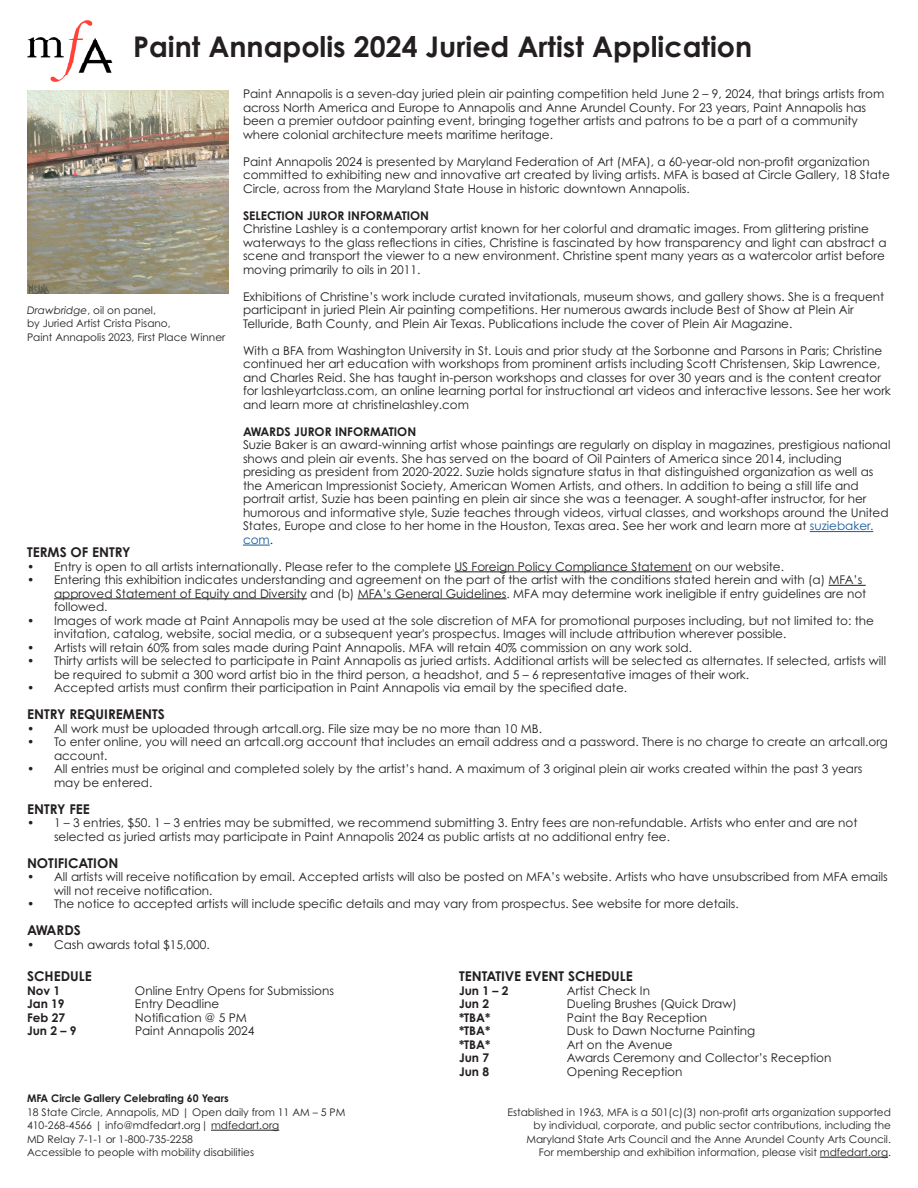
<style>
.page{position:relative;width:918px;height:1188px;background:#fff}
.page>*{position:absolute;margin:0;border:0;box-sizing:border-box;transform-origin:0 0}
.t1{font:700 28.5px "Century Gothic Pro";color:#231f20}
.t2{font:700 13.5px "Century Gothic Pro";color:#231f20}
.t3{font:12px/13.5px "Century Gothic Pro";color:#231f20}
.t4{font:700 12px "Century Gothic Pro";color:#231f20}
.t5{font:10.5px/13.5px "Century Gothic Pro";color:#231f20;text-align:right}
.t6{font:700 10.5px "Century Gothic Pro";color:#231f20}
.s1{font-style:italic}
.s2{color:#175d9e}
</style>
<div class="page">
<hr style="left:810px;top:531px;width:63px;height:1px;background:#175d9e">
<svg style="left:243px;top:545px;width:27px;height:1px"></svg>
<hr style="left:454px;top:572px;width:238px;height:1px;background:#231f20">
<hr style="left:829px;top:585px;width:37px;height:1px;background:#231f20">
<hr style="left:54px;top:599px;width:253px;height:1px;background:#231f20">
<hr style="left:358px;top:599px;width:149px;height:1px;background:#231f20">
<img style="left:27px;top:20px;width:86px;height:62px">
<hr style="left:820px;top:1157px;width:68px;height:1px;background:#231f20">
<hr style="left:211px;top:1130px;width:68px;height:1px;background:#231f20">
<img style="left:27px;top:90px;width:202px;height:203px">
<p class="t1" style="left:133px;top:29px;width:621px">Paint Annapolis 2024 Juried Artist Application</p>
<p class="t5" style="left:27px;top:303px;width:130px"><span class="s1">Drawbridge</span>, oil on panel,</p>
<p class="t5" style="left:27px;top:317px;width:145px">by Juried Artist Crista Pisano,</p>
<p class="t5" style="left:27px;top:330px;width:200px">Paint Annapolis 2023, First Place Winner</p>
<p class="t3" style="left:243px;top:87px;width:643px">Paint Annapolis is a seven-day juried plein air painting competition held June 2 – 9, 2024, that brings artists from across North America and Europe to Annapolis and Anne Arundel County. For 23 years, Paint Annapolis has been a premier outdoor painting event, bringing together artists and patrons to be a part of a community where colonial architecture meets maritime heritage.</p>
<p class="t3" style="left:243px;top:155px;width:648px">Paint Annapolis 2024 is presented by Maryland Federation of Art (MFA), a 60-year-old non-profit organization committed to exhibiting new and innovative art created by living artists. MFA is based at Circle Gallery, 18 State<br>Circle, across from the Maryland State House in historic downtown Annapolis.</p>
<p class="t4" style="left:243px;top:208px;width:188px">SELECTION JUROR INFORMATION</p>
<p class="t3" style="left:243px;top:222px;width:645px">Christine Lashley is a contemporary artist known for her colorful and dramatic images. From glittering pristine waterways to the glass reflections in cities, Christine is fascinated by how transparency and light can abstract a scene and transport the viewer to a new environment. Christine spent many years as a watercolor artist before moving primarily to oils in 2011.</p>
<p class="t3" style="left:243px;top:290px;width:643px">Exhibitions of Christine’s work include curated invitationals, museum shows, and gallery shows. She is a frequent participant in juried Plein Air painting competitions. Her numerous awards include Best of Show at Plein Air<br>Telluride, Bath County, and Plein Air Texas. Publications include the cover of Plein Air Magazine.</p>
<p class="t3" style="left:243px;top:344px;width:650px">With a BFA from Washington University in St. Louis and prior study at the Sorbonne and Parsons in Paris; Christine continued her art education with workshops from prominent artists including Scott Christensen, Skip Lawrence, and Charles Reid. She has taught in-person workshops and classes for over 30 years and is the content creator for lashleyartclass.com, an online learning portal for instructional art videos and interactive lessons. See her work and learn more at christinelashley.com</p>
<p class="t4" style="left:243px;top:424px;width:175px">AWARDS JUROR INFORMATION</p>
<p class="t3" style="left:243px;top:438px;width:649px">Suzie Baker is an award-winning artist whose paintings are regularly on display in magazines, prestigious national shows and plein air events. She has served on the board of Oil Painters of America since 2014, including presiding as president from 2020-2022. Suzie holds signature status in that distinguished organization as well as the American Impressionist Society, American Women Artists, and others. In addition to being a still life and portrait artist, Suzie has been painting en plein air since she was a teenager. A sought-after instructor, for her humorous and informative style, Suzie teaches through videos, virtual classes, and workshops around the United States, Europe and close to her home in the Houston, Texas area. See her work and learn more at <span class="s2">suziebaker. com</span>.</p>
<p class="t2" style="left:27px;top:544px;width:105px">TERMS OF ENTRY</p>
<p class="t3" style="left:27px;top:559px;width:759px">• Entry is open to all artists internationally. Please refer to the complete US Foreign Policy Compliance Statement on our website.</p>
<p class="t3" style="left:54px;top:573px;width:814px;text-indent:-27px">• Entering this exhibition indicates understanding and agreement on the part of the artist with the conditions stated herein and with (a) MFA’s approved Statement of Equity and Diversity and (b) MFA’s General Guidelines. MFA may determine work ineligible if entry guidelines are not followed.</p>
<p class="t3" style="left:54px;top:613px;width:821px;text-indent:-27px">• Images of work made at Paint Annapolis may be used at the sole discretion of MFA for promotional purposes including, but not limited to: the invitation, catalog, website, social media, or a subsequent year's prospectus. Images will include attribution wherever possible.</p>
<p class="t3" style="left:27px;top:640px;width:667px">• Artists will retain 60% from sales made during Paint Annapolis. MFA will retain 40% commission on any work sold.</p>
<p class="t3" style="left:54px;top:654px;width:834px;text-indent:-27px">• Thirty artists will be selected to participate in Paint Annapolis as juried artists. Additional artists will be selected as alternates. If selected, artists will be required to submit a 300 word artist bio in the third person, a headshot, and 5 – 6 representative images of their work.</p>
<p class="t3" style="left:27px;top:681px;width:602px">• Accepted artists must confirm their participation in Paint Annapolis via email by the specified date.</p>
<p class="t2" style="left:27px;top:706px;width:139px">ENTRY REQUIREMENTS</p>
<p class="t3" style="left:27px;top:721px;width:517px">• All work must be uploaded through artcall.org. File size may be no more than 10 MB.</p>
<p class="t3" style="left:54px;top:735px;width:836px;text-indent:-27px">• To enter online, you will need an artcall.org account that includes an email address and a password. There is no charge to create an artcall.org account.</p>
<p class="t3" style="left:54px;top:762px;width:810px;text-indent:-27px">• All entries must be original and completed solely by the artist’s hand. A maximum of 3 original plein air works created within the past 3 years may be entered.</p>
<p class="t2" style="left:27px;top:800px;width:64px">ENTRY FEE</p>
<p class="t3" style="left:54px;top:816px;width:805px;text-indent:-27px">• 1 – 3 entries, $50. 1 – 3 entries may be submitted, we recommend submitting 3. Entry fees are non-refundable. Artists who enter and are not selected as juried artists may participate in Paint Annapolis 2024 as public artists at no additional entry fee.</p>
<p class="t2" style="left:27px;top:854px;width:93px">NOTIFICATION</p>
<p class="t3" style="left:54px;top:870px;width:835px;text-indent:-27px">• All artists will receive notification by email. Accepted artists will also be posted on MFA’s website. Artists who have unsubscribed from MFA emails will not receive notification.</p>
<p class="t3" style="left:27px;top:897px;width:713px">• The notice to accepted artists will include specific details and may vary from prospectus. See website for more details.</p>
<p class="t2" style="left:27px;top:922px;width:55px">AWARDS</p>
<p class="t3" style="left:27px;top:937px;width:184px">• Cash awards total $15,000.</p>
<p class="t2" style="left:27px;top:968px;width:66px">SCHEDULE</p>
<p class="t4" style="left:27px;top:983px;width:35px">Nov 1</p>
<p class="t3" style="left:135px;top:983px;width:201px">Online Entry Opens for Submissions</p>
<p class="t4" style="left:27px;top:996px;width:39px">Jan 19</p>
<p class="t3" style="left:135px;top:997px;width:86px">Entry Deadline</p>
<p class="t4" style="left:27px;top:1010px;width:40px">Feb 27</p>
<p class="t3" style="left:135px;top:1010px;width:113px">Notification @ 5 PM</p>
<p class="t4" style="left:27px;top:1023px;width:51px">Jun 2 – 9</p>
<p class="t3" style="left:135px;top:1024px;width:121px">Paint Annapolis 2024</p>
<p class="t6" style="left:27px;top:1092px;width:203px">MFA Circle Gallery Celebrating 60 Years</p>
<p class="t5" style="left:27px;top:1105px;width:320px">18 State Circle, Annapolis, MD | Open daily from 11 AM – 5 PM</p>
<p class="t5" style="left:27px;top:1118px;width:254px">410-268-4566 | info@mdfedart.org| mdfedart.org</p>
<p class="t5" style="left:27px;top:1132px;width:168px">MD Relay 7-1-1 or 1-800-735-2258</p>
<p class="t5" style="left:27px;top:1145px;width:229px">Accessible to people with mobility disabilities</p>
<p class="t2" style="left:459px;top:968px;width:175px">TENTATIVE EVENT SCHEDULE</p>
<p class="t4" style="left:459px;top:983px;width:51px">Jun 1 – 2</p>
<p class="t3" style="left:567px;top:983px;width:85px">Artist Check In</p>
<p class="t4" style="left:459px;top:996px;width:32px">Jun 2</p>
<p class="t3" style="left:567px;top:997px;width:171px">Dueling Brushes (Quick Draw)</p>
<p class="t4" style="left:459px;top:1010px;width:33px">*TBA*</p>
<p class="t3" style="left:567px;top:1010px;width:142px">Paint the Bay Reception</p>
<p class="t4" style="left:459px;top:1023px;width:33px">*TBA*</p>
<p class="t3" style="left:567px;top:1024px;width:190px">Dusk to Dawn Nocturne Painting</p>
<p class="t4" style="left:459px;top:1037px;width:33px">*TBA*</p>
<p class="t3" style="left:567px;top:1037px;width:107px">Art on the Avenue</p>
<p class="t4" style="left:459px;top:1050px;width:32px">Jun 7</p>
<p class="t3" style="left:567px;top:1051px;width:266px">Awards Ceremony and Collector’s Reception</p>
<p class="t4" style="left:459px;top:1064px;width:32px">Jun 8</p>
<p class="t3" style="left:567px;top:1064px;width:117px">Opening Reception</p>
<p class="t5" style="left:507px;top:1105px;width:385px">Established in 1963, MFA is a 501(c)(3) non-profit arts organization supported by individual, corporate, and public sector contributions, including the<br>Maryland State Arts Council and the Anne Arundel County Arts Council.</p>
<p class="t5" style="left:539px;top:1145px;width:354px">For membership and exhibition information, please visit mdfedart.org.</p>
</div>
